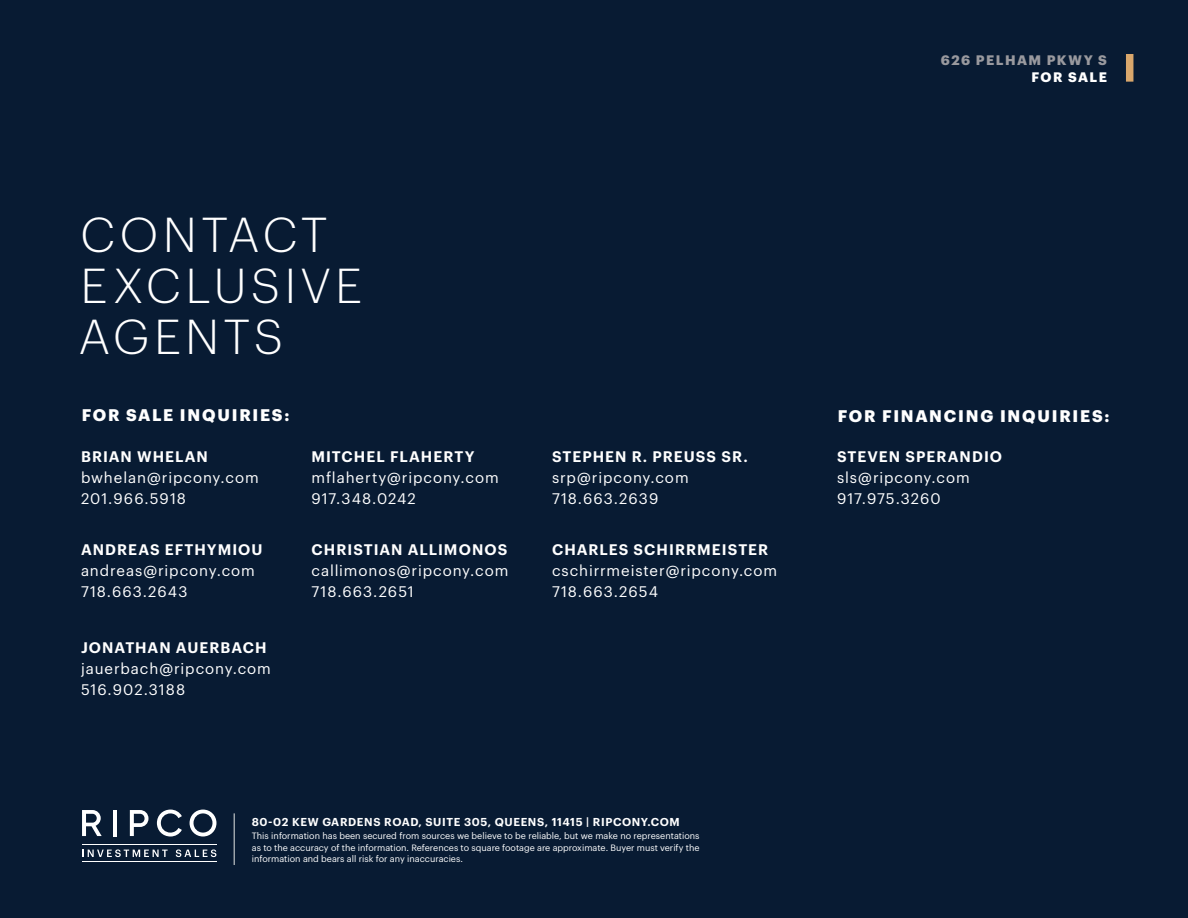
<style>
.page{position:relative;width:1188px;height:918px;background:#081b33}
.page>*{position:absolute;margin:0;border:0;box-sizing:border-box;transform-origin:0 0}
.t1{font:300 48px "Graphik";letter-spacing:.09em;color:#fff}
.t2{font:700 16.5px "Graphik";letter-spacing:.105em;color:#fff}
.t3{font:15px "Graphik";letter-spacing:.065em;color:#fff}
.t4{font:600 15px "Graphik";letter-spacing:.07em;color:#fff}
.t5{font:700 13.5px "Graphik";letter-spacing:.11em;color:#99999e}
.t6{font:700 13.5px "Graphik";letter-spacing:.1em;color:#fff}
.t7{font:600 11.25px "Graphik";letter-spacing:.055em;color:#fff}
.t8{font:9px/11.2px "Graphik";color:#fff;text-align:justify}
</style>
<div class="page">
<hr style="left:234px;top:813px;width:1px;height:52px;background:#e2e4e2">
<div style="left:1126px;top:54px;width:7px;height:28px;background:#d9a76c"></div>
<svg style="left:82px;top:810px;width:20px;height:26px"></svg>
<hr style="left:113px;top:810px;width:4px;height:26px;background:#fff">
<svg style="left:157px;top:810px;width:25px;height:27px"></svg>
<svg style="left:190px;top:810px;width:26px;height:27px"></svg>
<svg style="left:130px;top:810px;width:19px;height:26px"></svg>
<hr style="left:82px;top:845px;width:134px;height:1px;background:#fff">
<hr style="left:82px;top:861px;width:134px;height:1px;background:#fff">
<svg style="left:82px;top:849px;width:86px;height:8px"></svg>
<svg style="left:176px;top:849px;width:40px;height:8px"></svg>
<p class="t1" style="left:81px;top:200px;width:249px">CONTACT</p>
<p class="t1" style="left:81px;top:251px;width:283px">EXCLUSIVE</p>
<p class="t1" style="left:79px;top:302px;width:205px">AGENTS</p>
<p class="t5" style="left:941px;top:50px;width:168px">626 PELHAM PKWY S</p>
<p class="t6" style="left:1031px;top:66px;width:77px">FOR SALE</p>
<p class="t2" style="left:82px;top:402px;width:209px">FOR SALE INQUIRIES:</p>
<p class="t2" style="left:838px;top:404px;width:273px">FOR FINANCING INQUIRIES:</p>
<p class="t4" style="left:837px;top:445px;width:167px">STEVEN SPERANDIO</p>
<p class="t3" style="left:837px;top:466px;width:134px">sls@ripcony.com</p>
<p class="t3" style="left:837px;top:487px;width:105px">917.975.3260</p>
<p class="t4" style="left:311px;top:445px;width:164px">MITCHEL FLAHERTY</p>
<p class="t3" style="left:311px;top:466px;width:189px">mflaherty@ripcony.com</p>
<p class="t3" style="left:311px;top:487px;width:106px">917.348.0242</p>
<p class="t4" style="left:552px;top:445px;width:197px">STEPHEN R. PREUSS SR.</p>
<p class="t3" style="left:552px;top:466px;width:138px">srp@ripcony.com</p>
<p class="t3" style="left:552px;top:487px;width:108px">718.663.2639</p>
<p class="t4" style="left:81px;top:445px;width:128px">BRIAN WHELAN</p>
<p class="t3" style="left:81px;top:466px;width:179px">bwhelan@ripcony.com</p>
<p class="t3" style="left:81px;top:487px;width:106px">201.966.5918</p>
<p class="t4" style="left:81px;top:538px;width:183px">ANDREAS EFTHYMIOU</p>
<p class="t3" style="left:81px;top:560px;width:175px">andreas@ripcony.com</p>
<p class="t3" style="left:81px;top:581px;width:108px">718.663.2643</p>
<p class="t4" style="left:81px;top:636px;width:187px">JONATHAN AUERBACH</p>
<p class="t3" style="left:81px;top:657px;width:191px">jauerbach@ripcony.com</p>
<p class="t3" style="left:81px;top:678px;width:106px">516.902.3188</p>
<p class="t4" style="left:311px;top:538px;width:197px">CHRISTIAN ALLIMONOS</p>
<p class="t3" style="left:311px;top:560px;width:198px">callimonos@ripcony.com</p>
<p class="t3" style="left:311px;top:581px;width:104px">718.663.2651</p>
<p class="t4" style="left:552px;top:538px;width:218px">CHARLES SCHIRRMEISTER</p>
<p class="t3" style="left:552px;top:560px;width:227px">cschirrmeister@ripcony.com</p>
<p class="t3" style="left:552px;top:581px;width:108px">718.663.2654</p>
<p class="t7" style="left:252px;top:813px;width:429px">80-02 KEW GARDENS ROAD, SUITE 305, QUEENS, 11415 | RIPCONY.COM</p>
<p class="t8" style="left:252px;top:830px;width:449px">This information has been secured from sources we believe to be reliable, but we make no representations as to the accuracy of the information. References to square footage are approximate. Buyer must verify the information and bears all risk for any inaccuracies.</p>
</div>
